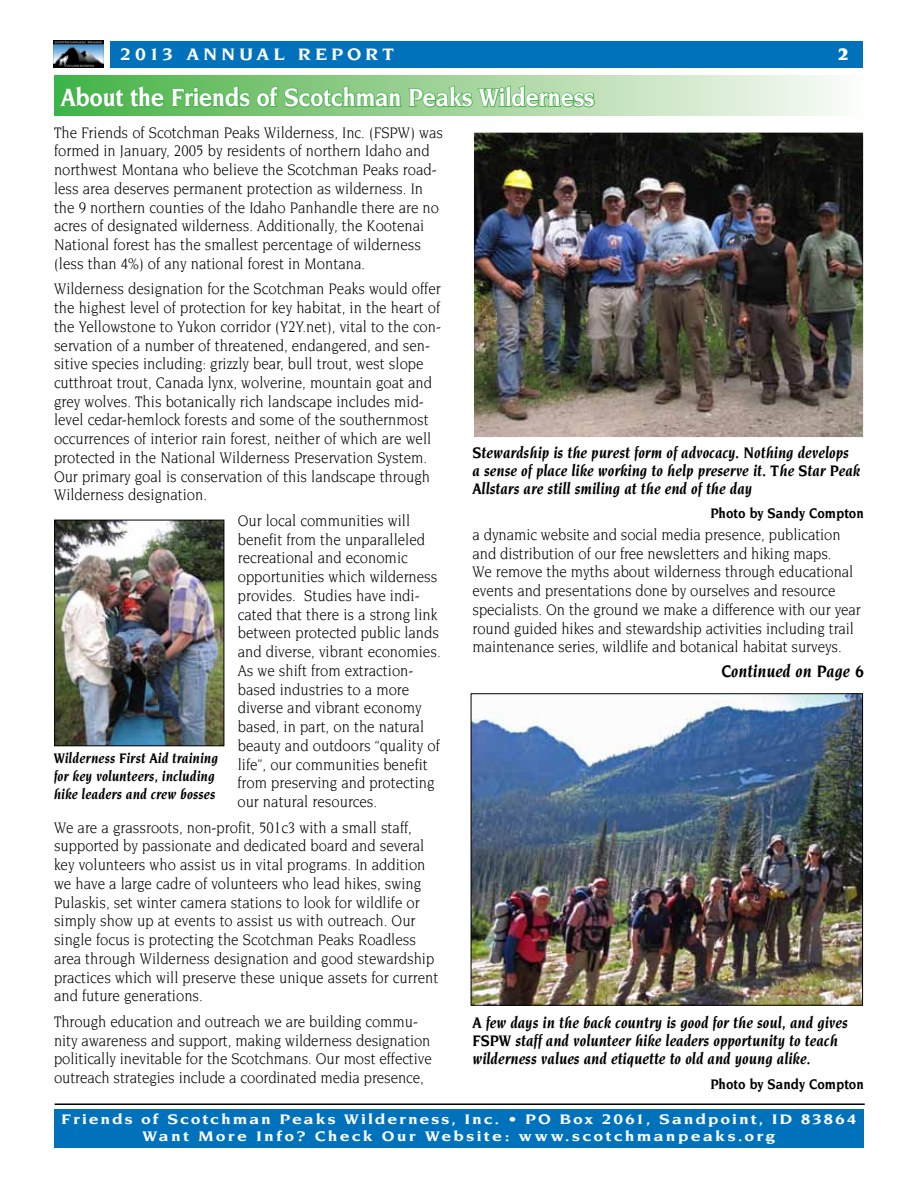
<style>
.page{position:relative;width:918px;height:1188px;background:#fff}
.page>*{position:absolute;margin:0;border:0;box-sizing:border-box;transform-origin:0 0}
.t1{font:700 27px "Novarese";letter-spacing:-.02em;color:#fff;scale:.9 1}
.t2{font:700 18px "Novarese";letter-spacing:.19em;color:#fff;scale:1.1 1}
.t3{font:italic 700 18px "Novarese";color:#000;scale:.9 1}
.t4{font:900 18px "Novarese";color:#fff}
.t5{font:16.5px/18.8px "Novarese";color:#000;scale:.9 1}
.t6{font:italic 700 16.5px/18px "Novarese";color:#000;scale:.9 1}
.t7{font:700 15px/16.5px "Novarese";letter-spacing:.115em;color:#fff;text-align:center;scale:1.18 1}
.t8{font:italic 700 15px/18px "Novarese";letter-spacing:.005em;color:#000;scale:.9 1}
.t9{font:700 15px "Novarese";letter-spacing:.005em;color:#000;scale:.9 1}
</style>
<div class="page">
<div style="left:111px;top:41px;width:752px;height:27px;background:#0072bc"></div>
<img style="left:54px;top:41px;width:50px;height:27px">
<hr style="left:55px;top:1103px;width:810px;height:2px;background:#000">
<div style="left:54px;top:1109px;width:810px;height:39px;background:#0072bc"></div>
<div style="left:54px;top:76px;width:810px;height:40px;background:linear-gradient(to right,#46b144,#fefaf8)"></div>
<svg style="left:59px;top:75px;width:343px;height:33px;background:#63bc62"></svg>
<svg style="left:408px;top:84px;width:188px;height:32px;background:#8fcc8c"></svg>
<img style="left:475px;top:134px;width:387px;height:302px">
<div style="left:473px;top:132px;width:391px;height:306px;border:1px solid #fff"></div>
<img style="left:56px;top:522px;width:166px;height:222px">
<div style="left:54px;top:520px;width:170px;height:226px;border:1px solid #000"></div>
<img style="left:473px;top:695px;width:388px;height:309px">
<div style="left:471px;top:693px;width:392px;height:313px;border:1px solid #000"></div>
<p class="t2" style="left:120px;top:44px;width:207px">2013 Annual Report</p>
<h1 class="t1" style="left:61px;top:82px;width:595px">About the Friends of Scotchman Peaks Wilderness</h1>
<p class="t5" style="left:54px;top:123px;width:434px">The Friends of Scotchman Peaks Wilderness, Inc. (FSPW) was formed in January, 2005 by residents of northern Idaho and northwest Montana who believe the Scotchman Peaks road&shy;less area deserves permanent protection as wilderness. In the 9 northern counties of the Idaho Panhandle there are no acres of designated wilderness. Additionally, the Kootenai National forest has the smallest percentage of wilderness (less than 4%) of any national forest in Montana.</p>
<p class="t5" style="left:54px;top:279px;width:432px">Wilderness designation for the Scotchman Peaks would offer the highest level of protection for key habitat, in the heart of the Yellowstone to Yukon corridor (Y2Y.net), vital to the con&shy;servation of a number of threatened, endangered, and sen&shy;sitive species including: grizzly bear, bull trout, west slope cutthroat trout, Canada lynx, wolverine, mountain goat and grey wolves. This botanically rich landscape includes mid&shy;level cedar-hemlock forests and some of the southernmost occurrences of interior rain forest, neither of which are well protected in the National Wilderness Preservation System.<br>Our primary goal is conservation of this landscape through Wilderness designation.</p>
<p class="t5" style="left:237px;top:511px;width:227px">Our local communities will benefit from the unparalleled recreational and economic opportunities which wilderness provides. Studies have indi&shy;cated that there is a strong link between protected public lands and diverse, vibrant economies.<br>As we shift from extraction&shy;based industries to a more diverse and vibrant economy based, in part, on the natural beauty and outdoors “quality of life”, our communities benefit from preserving and protecting our natural resources.</p>
<p class="t5" style="left:54px;top:818px;width:429px">We are a grassroots, non-profit, 501c3 with a small staff, supported by passionate and dedicated board and several key volunteers who assist us in vital programs. In addition we have a large cadre of volunteers who lead hikes, swing Pulaskis, set winter camera stations to look for wildlife or simply show up at events to assist us with outreach. Our single focus is protecting the Scotchman Peaks Roadless area through Wilderness designation and good stewardship practices which will preserve these unique assets for current and future generations.</p>
<p class="t5" style="left:54px;top:1012px;width:421px">Through education and outreach we are building commu&shy;nity awareness and support, making wilderness designation politically inevitable for the Scotchmans. Our most effective outreach strategies include a coordinated media presence,</p>
<p class="t4" style="left:838px;top:44px;width:12px">2</p>
<p class="t6" style="left:472px;top:443px;width:432px">Stewardship is the purest form of advocacy. Nothing develops a sense of place like working to help preserve it. The Star Peak<br>Allstars are still smiling at the end of the day</p>
<p class="t9" style="left:710px;top:505px;width:172px">Photo by Sandy Compton</p>
<p class="t5" style="left:473px;top:525px;width:433px">a dynamic website and social media presence, publication and distribution of our free newsletters and hiking maps.<br>We remove the myths about wilderness through educational events and presentations done by ourselves and resource specialists. On the ground we make a difference with our year round guided hikes and stewardship activities including trail maintenance series, wildlife and botanical habitat surveys.</p>
<p class="t3" style="left:721px;top:662px;width:160px">Continued on Page 6</p>
<p class="t8" style="left:54px;top:749px;width:184px">Wilderness First Aid training for key volunteers, including hike leaders and crew bosses</p>
<p class="t6" style="left:472px;top:1014px;width:419px">A few days in the back country is good for the soul, and gives<br>FSPW staff and volunteer hike leaders opportunity to teach wilderness values and etiquette to old and young alike.</p>
<p class="t9" style="left:710px;top:1076px;width:172px">Photo by Sandy Compton</p>
<p class="t7" style="left:61px;top:1111px;width:676px">Friends of Scotchman Peaks Wilderness, Inc. • PO Box 2061, Sandpoint, ID 83864<br>Want More Info? Check Our Website: www.scotchmanpeaks.org</p>
</div>
